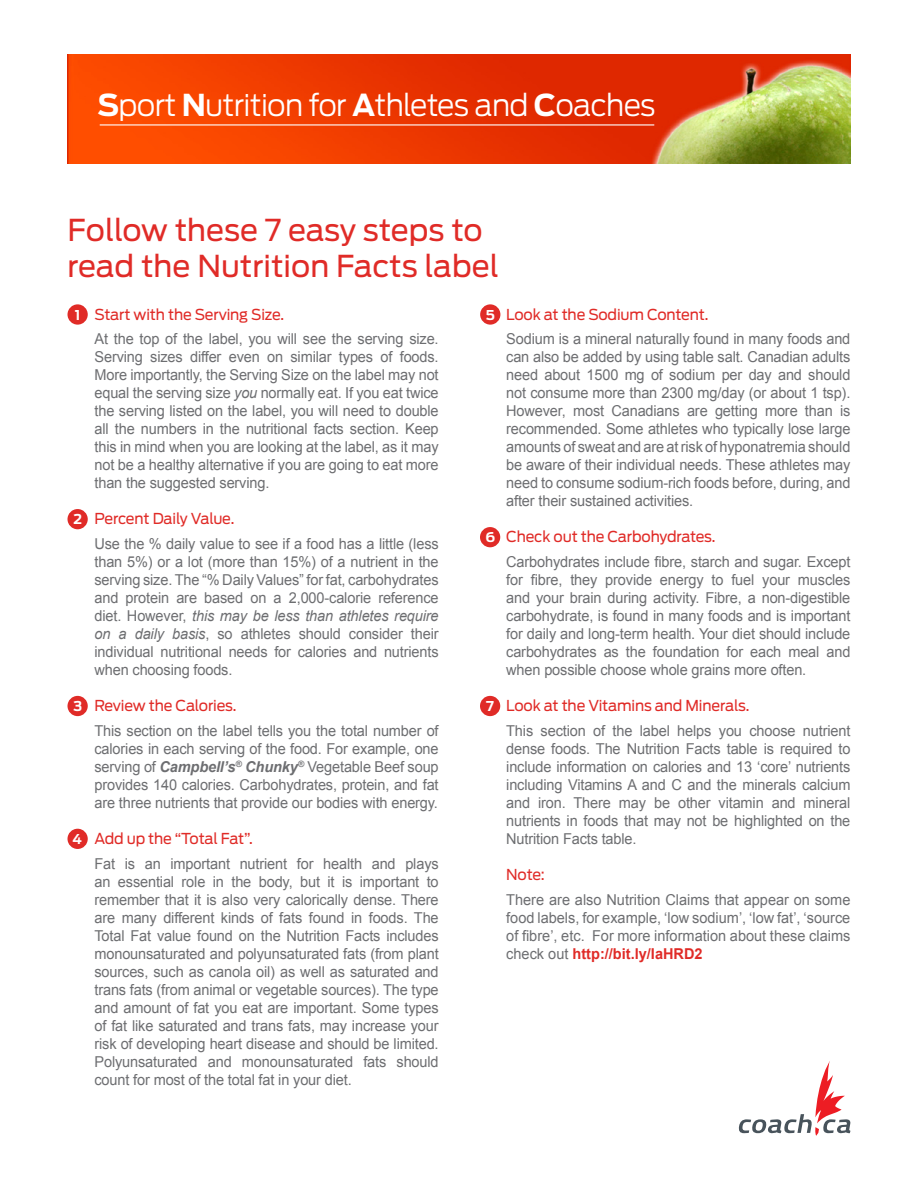
<style>
.page{position:relative;width:918px;height:1188px;background:#fff}
.page>*{position:absolute;margin:0;border:0;box-sizing:border-box;transform-origin:0 0}
.t1{font:30px/36px "Antenna";color:#e02b27}
.t2{font:300 30px "Antenna";letter-spacing:-.025em;color:#fff}
.t3{font:15px/18px "Arial";letter-spacing:-.01em;color:#6d6e71;text-align:justify}
.t4{font:15px "Antenna";letter-spacing:-.01em;color:#e02b27}
.t5{font:700 13.5px "Antenna";color:#fff}
.s1{font-weight:700}
.s2{font-style:italic}
.s3{font-weight:700;font-style:italic}
.s4{font-weight:700;color:#e02b27}
</style>
<div class="page">
<svg style="left:738px;top:1061px;width:113px;height:75px"></svg>
<img style="left:68px;top:54px;width:782px;height:110px">
<hr style="left:100px;top:124px;width:554px;height:2px;background:#fff">
<div style="left:68px;top:304px;width:20px;height:21px;background:#e02b27;border-radius:50%"></div>
<div style="left:68px;top:509px;width:20px;height:20px;background:#e02b27;border-radius:50%"></div>
<div style="left:68px;top:696px;width:20px;height:20px;background:#e02b27;border-radius:50%"></div>
<div style="left:68px;top:829px;width:20px;height:20px;background:#e02b27;border-radius:50%"></div>
<div style="left:480px;top:304px;width:20px;height:21px;background:#e02b27;border-radius:50%"></div>
<div style="left:480px;top:527px;width:20px;height:20px;background:#e02b27;border-radius:50%"></div>
<div style="left:480px;top:696px;width:20px;height:20px;background:#e02b27;border-radius:50%"></div>
<h1 class="t2" style="left:98px;top:87px;width:560px"><span class="s1">S</span>port <span class="s1">N</span>utrition for <span class="s1">A</span>thletes and <span class="s1">C</span>oaches</h1>
<h1 class="t1" style="left:68px;top:212px;width:433px">Follow these 7 easy steps to read the Nutrition Facts label</h1>
<p class="t5" style="left:75px;top:307px;width:7px">1</p>
<p class="t5" style="left:73px;top:511px;width:10px">2</p>
<p class="t5" style="left:73px;top:698px;width:10px">3</p>
<p class="t5" style="left:73px;top:831px;width:11px">4</p>
<p class="t4" style="left:94px;top:305px;width:191px">Start with the Serving Size.</p>
<p class="t3" style="left:94px;top:330px;width:346px">At the top of the label, you will see the serving size.<br>Serving sizes differ even on similar types of foods.<br>More importantly, the Serving Size on the label may not equal the serving size <span class="s2">you</span> normally eat. If you eat twice the serving listed on the label, you will need to double all the numbers in the nutritional facts section. Keep this in mind when you are looking at the label, as it may not be a healthy alternative if you are going to eat more than the suggested serving.</p>
<p class="t4" style="left:94px;top:510px;width:141px">Percent Daily Value.</p>
<p class="t3" style="left:94px;top:535px;width:346px">Use the % daily value to see if a food has a little (less than 5%) or a lot (more than 15%) of a nutrient in the serving size. The “% Daily Values” for fat, carbohydrates and protein are based on a 2,000-calorie reference diet. However, <span class="s2">this may be less than athletes require on a daily basis</span>, so athletes should consider their individual nutritional needs for calories and nutrients when choosing foods.</p>
<p class="t4" style="left:94px;top:697px;width:144px">Review the Calories.</p>
<p class="t3" style="left:94px;top:722px;width:346px">This section on the label tells you the total number of calories in each serving of the food. For example, one serving of <span class="s3">Campbell’s</span><sup>®</sup> <span class="s3">Chunky</span><sup>®</sup> Vegetable Beef soup provides 140 calories. Carbohydrates, protein, and fat are three nutrients that provide our bodies with energy.</p>
<p class="t4" style="left:95px;top:829px;width:160px">Add up the “Total Fat”.</p>
<p class="t3" style="left:95px;top:854px;width:346px">Fat is an important nutrient for health and plays an essential role in the body, but it is important to remember that it is also very calorically dense. There are many different kinds of fats found in foods. The Total Fat value found on the Nutrition Facts includes monounsaturated and polyunsaturated fats (from plant sources, such as canola oil) as well as saturated and trans fats (from animal or vegetable sources). The type and amount of fat you eat are important. Some types of fat like saturated and trans fats, may increase your risk of developing heart disease and should be limited.<br>Polyunsaturated and monounsaturated fats should count for most of the total fat in your diet.</p>
<p class="t5" style="left:486px;top:307px;width:11px">5</p>
<p class="t5" style="left:485px;top:529px;width:11px">6</p>
<p class="t5" style="left:486px;top:698px;width:9px">7</p>
<p class="t4" style="left:506px;top:305px;width:204px">Look at the Sodium Content.</p>
<p class="t3" style="left:506px;top:330px;width:346px">Sodium is a mineral naturally found in many foods and can also be added by using table salt. Canadian adults need about 1500 mg of sodium per day and should not consume more than 2300 mg/day (or about 1 tsp).<br>However, most Canadians are getting more than is recommended. Some athletes who typically lose large amounts of sweat and are at risk of hyponatremia should be aware of their individual needs. These athletes may need to consume sodium-rich foods before, during, and after their sustained activities.</p>
<p class="t4" style="left:506px;top:528px;width:211px">Check out the Carbohydrates.</p>
<p class="t3" style="left:506px;top:553px;width:346px">Carbohydrates include fibre, starch and sugar. Except for fibre, they provide energy to fuel your muscles and your brain during activity. Fibre, a non-digestible carbohydrate, is found in many foods and is important for daily and long-term health. Your diet should include carbohydrates as the foundation for each meal and when possible choose whole grains more often.</p>
<p class="t4" style="left:506px;top:697px;width:245px">Look at the Vitamins and Minerals.</p>
<p class="t3" style="left:506px;top:722px;width:346px">This section of the label helps you choose nutrient dense foods. The Nutrition Facts table is required to include information on calories and 13 ‘core’ nutrients including Vitamins A and C and the minerals calcium and iron. There may be other vitamin and mineral nutrients in foods that may not be highlighted on the Nutrition Facts table.</p>
<p class="t4" style="left:506px;top:865px;width:40px">Note:</p>
<p class="t3" style="left:506px;top:890px;width:346px">There are also Nutrition Claims that appear on some food labels, for example, ‘low sodium’, ‘low fat’, ‘source of fibre’, etc. For more information about these claims check out <span class="s4">http://bit.ly/IaHRD2</span></p>
</div>
